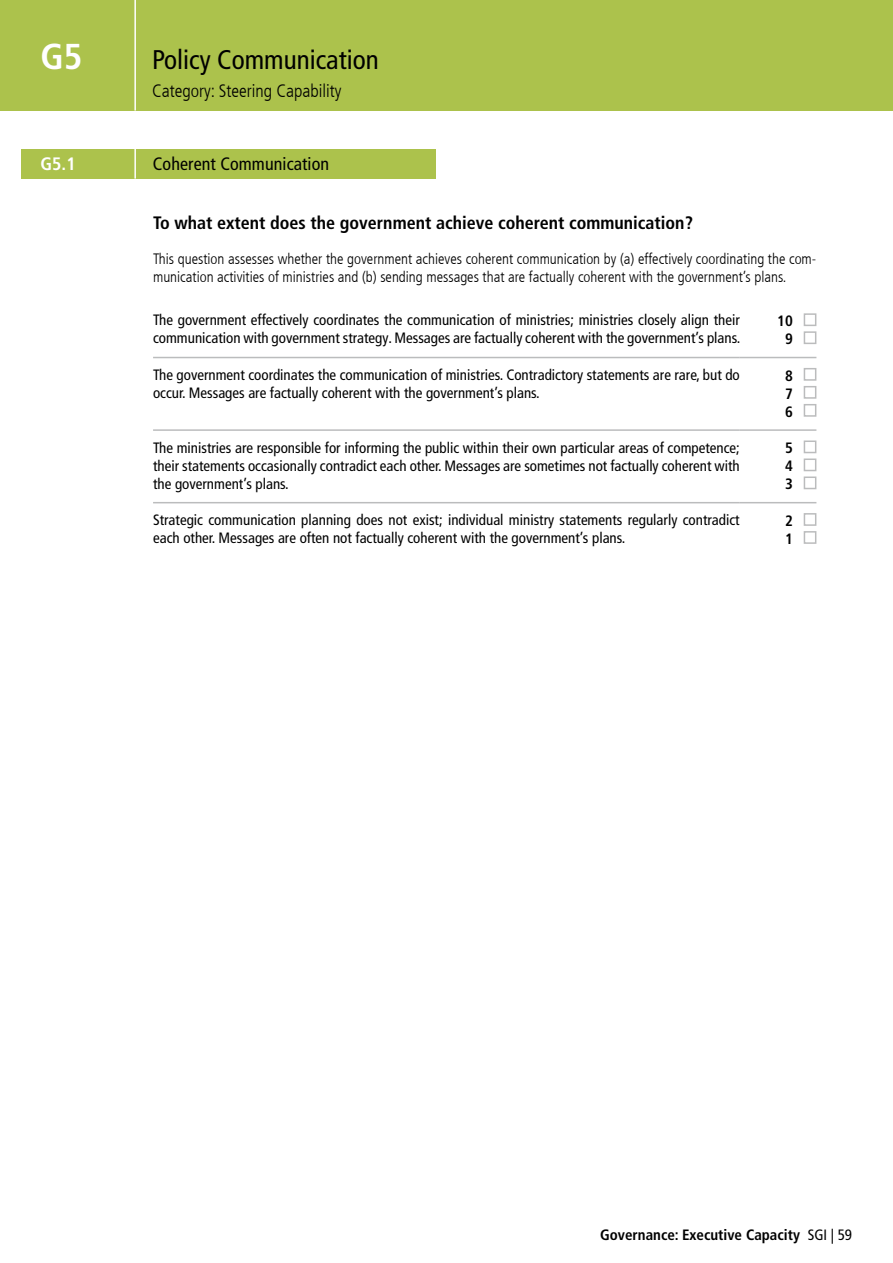
<style>
.page{position:relative;width:893px;height:1263px;background:#fff}
.page>*{position:absolute;margin:0;border:0;box-sizing:border-box;transform-origin:0 0}
.t1{font:700 condensed 36px "Frutiger LT Com";color:#fff}
.t2{font:condensed 27px "Frutiger LT Com";color:#000}
.t3{font:700 condensed 18px "Frutiger LT Com";color:#000}
.t4{font:300 condensed 18px "Frutiger LT Com";color:#000}
.t5{font:condensed 18px "Frutiger LT Com";letter-spacing:.005em;color:#000}
.t6{font:700 condensed 18px "Frutiger LT Com";color:#fff}
.t7{font:condensed 15px/18px "Frutiger LT Com";color:#000}
.t8{font:300 condensed 15px/18px "Frutiger LT Com";color:#000}
.t9{font:700 condensed 15px/18px "Frutiger LT Com";color:#000;text-align:justify}
.s1{font-weight:400}
</style>
<div class="page">
<div style="left:21px;top:149px;width:415px;height:30px;background:#acc24c"></div>
<hr style="left:134px;top:149px;width:2px;height:30px;background:#fff">
<div style="left:0;top:0;width:893px;height:111px;background:#acc24c"></div>
<hr style="left:134px;top:0;width:2px;height:111px;background:#fff">
<hr style="left:153px;top:357px;width:587px;height:1px;background:#bbbcbd">
<hr style="left:740px;top:357px;width:76px;height:1px;background:#bbbcbd">
<hr style="left:153px;top:429px;width:587px;height:2px;background:#bbbcbd">
<hr style="left:740px;top:429px;width:76px;height:2px;background:#bbbcbd">
<hr style="left:153px;top:502px;width:587px;height:1px;background:#bbbcbd">
<hr style="left:740px;top:502px;width:76px;height:1px;background:#bbbcbd">
<div style="left:804px;top:313px;width:12px;height:13px;border:2px solid #bbbcbd"></div>
<div style="left:804px;top:331px;width:12px;height:13px;border:2px solid #bbbcbd"></div>
<div style="left:804px;top:368px;width:12px;height:13px;border:2px solid #bbbcbd"></div>
<div style="left:804px;top:386px;width:12px;height:13px;border:2px solid #bbbcbd"></div>
<div style="left:804px;top:404px;width:12px;height:13px;border:2px solid #bbbcbd"></div>
<div style="left:804px;top:440px;width:12px;height:13px;border:2px solid #bbbcbd"></div>
<div style="left:804px;top:458px;width:12px;height:13px;border:2px solid #bbbcbd"></div>
<div style="left:804px;top:476px;width:12px;height:13px;border:2px solid #bbbcbd"></div>
<div style="left:804px;top:513px;width:12px;height:13px;border:2px solid #bbbcbd"></div>
<div style="left:804px;top:531px;width:12px;height:13px;border:2px solid #bbbcbd"></div>
<h1 class="t1" style="left:40px;top:35px;width:44px">G5</h1>
<h2 class="t2" style="left:152px;top:44px;width:228px">Policy Communication</h2>
<p class="t4" style="left:152px;top:81px;width:191px">Category: Steering Capability</p>
<p class="t6" style="left:40px;top:154px;width:37px">G5.1</p>
<p class="t5" style="left:153px;top:154px;width:178px">Coherent Communication</p>
<p class="t3" style="left:153px;top:212px;width:541px">To what extent does the government achieve coherent communication?</p>
<p class="t8" style="left:153px;top:250px;width:665px">This question assesses whether the government achieves coherent communication by (a) effectively coordinating the com&shy;munication activities of ministries and (b) sending messages that are factually coherent with the government’s plans.</p>
<p class="t7" style="left:153px;top:311px;width:589px">The government effectively coordinates the communication of ministries; ministries closely align their communication with government strategy. Messages are factually coherent with the government’s plans.</p>
<p class="t9" style="left:777px;top:312px;width:17px;text-align:center">10<br>9</p>
<p class="t7" style="left:153px;top:366px;width:588px">The government coordinates the communication of ministries. Contradictory statements are rare, but do occur. Messages are factually coherent with the government’s plans.</p>
<p class="t9" style="left:785px;top:366px;width:9px">8<br>7<br>6</p>
<p class="t7" style="left:153px;top:438px;width:588px;text-align:justify">The ministries are responsible for informing the public within their own particular areas of competence; their statements occasionally contradict each other. Messages are sometimes not factually coherent with the government’s plans.</p>
<p class="t9" style="left:785px;top:439px;width:9px">5<br>4<br>3</p>
<p class="t7" style="left:153px;top:511px;width:588px">Strategic communication planning does not exist; individual ministry statements regularly contradict each other. Messages are often not factually coherent with the government’s plans.</p>
<p class="t9" style="left:785px;top:512px;width:9px">2<br>1</p>
<p class="t9" style="left:600px;top:1226px;width:253px">Governance: Executive Capacity <span class="s1">SGI | 59</span></p>
</div>
